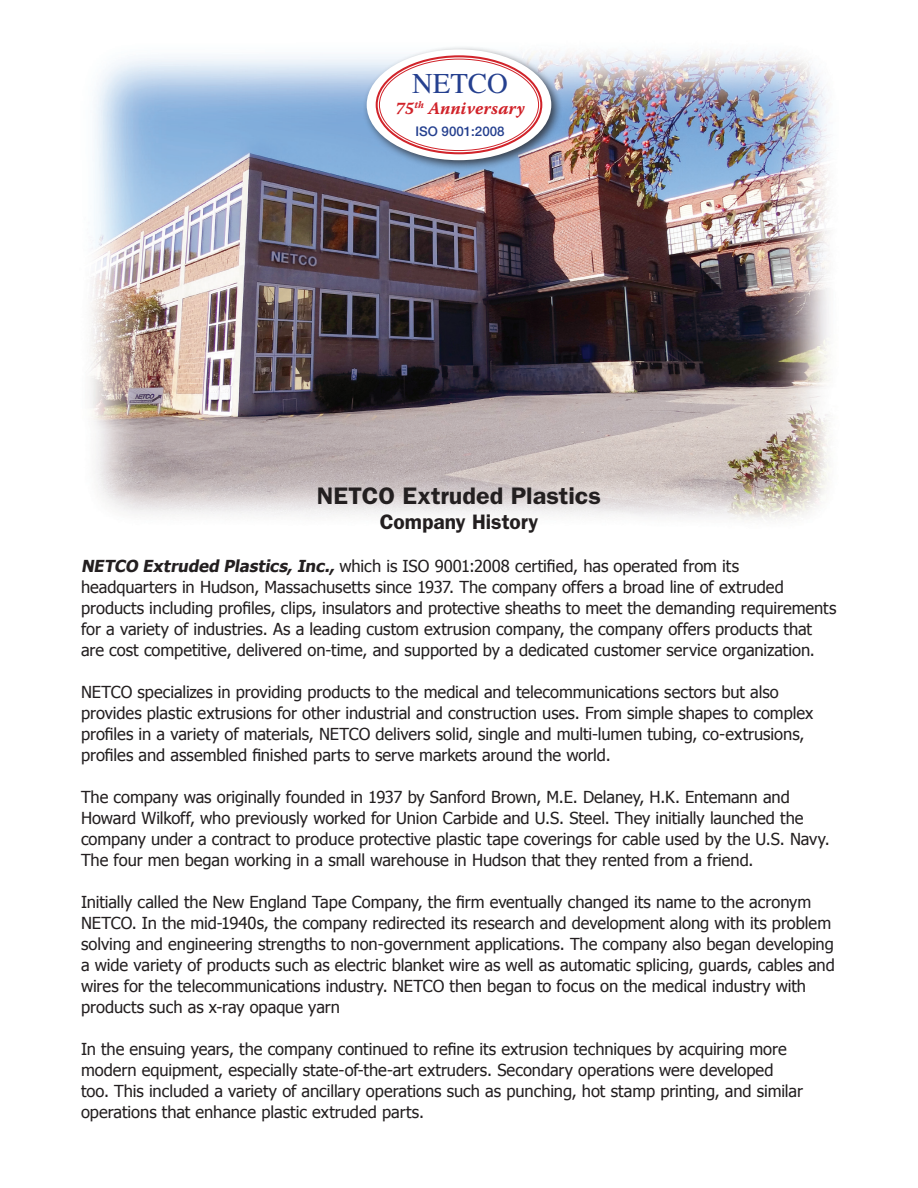
<style>
.page{position:relative;width:918px;height:1188px;background:#fff}
.page>*{position:absolute;margin:0;border:0;box-sizing:border-box;transform-origin:0 0}
.t1{font:28.65px "Times";color:#25408f}
.t2{font:600 24px "Franklin Gothic";color:#231f20;scale:1.05 1}
.t3{font:600 21px "Franklin Gothic";letter-spacing:-.005em;color:#231f20}
.t4{font:17.4px "Warnock Pro Bold It Capt";color:#d1232a}
.t5{font:16.5px/21px "Tahoma";letter-spacing:-.005em;color:#231f20}
.t6{font:500 13.35px "Helvetica Neue";color:#25408f}
.s1{font-weight:700;font-style:italic}
</style>
<div class="page">
<img style="left:90px;top:52px;width:740px;height:469px">
<div style="left:362px;top:45px;width:201px;height:127px;background:#231f20;opacity:.75"></div>
<div style="left:367px;top:49px;width:184px;height:111px;background:#fff;border-radius:50%"></div>
<svg style="left:375px;top:54px;width:168px;height:101px"></svg>
<h1 class="t1" style="left:412px;top:67px;width:97px">NETCO</h1>
<p class="t4" style="left:395px;top:97px;width:131px">75<sup>th</sup> Anniversary</p>
<p class="t6" style="left:415px;top:123px;width:91px">iso 9001:2008</p>
<h2 class="t2" style="left:317px;top:482px;width:272px">NETCO Extruded Plastics</h2>
<p class="t3" style="left:380px;top:510px;width:160px">Company History</p>
<p class="t5" style="left:81px;top:555px;width:757px"><span class="s1">NETCO Extruded Plastics, Inc.,</span> which is ISO 9001:2008 certified, has operated from its headquarters in Hudson, Massachusetts since 1937. The company offers a broad line of extruded products including profiles, clips, insulators and protective sheaths to meet the demanding requirements for a variety of industries. As a leading custom extrusion company, the company offers products that are cost competitive, delivered on-time, and supported by a dedicated customer service organization.</p>
<p class="t5" style="left:81px;top:681px;width:734px">NETCO specializes in providing products to the medical and telecommunications sectors but also provides plastic extrusions for other industrial and construction uses. From simple shapes to complex profiles in a variety of materials, NETCO delivers solid, single and multi-lumen tubing, co-extrusions, profiles and assembled finished parts to serve markets around the world.</p>
<p class="t5" style="left:81px;top:786px;width:750px">The company was originally founded in 1937 by Sanford Brown, M.E. Delaney, H.K. Entemann and Howard Wilkoff, who previously worked for Union Carbide and U.S. Steel. They initially launched the company under a contract to produce protective plastic tape coverings for cable used by the U.S. Navy.<br>The four men began working in a small warehouse in Hudson that they rented from a friend.</p>
<p class="t5" style="left:81px;top:891px;width:755px">Initially called the New England Tape Company, the firm eventually changed its name to the acronym NETCO. In the mid-1940s, the company redirected its research and development along with its problem solving and engineering strengths to non-government applications. The company also began developing a wide variety of products such as electric blanket wire as well as automatic splicing, guards, cables and wires for the telecommunications industry. NETCO then began to focus on the medical industry with products such as x-ray opaque yarn</p>
<p class="t5" style="left:81px;top:1038px;width:724px">In the ensuing years, the company continued to refine its extrusion techniques by acquiring more modern equipment, especially state-of-the-art extruders. Secondary operations were developed too. This included a variety of ancillary operations such as punching, hot stamp printing, and similar operations that enhance plastic extruded parts.</p>
</div>
